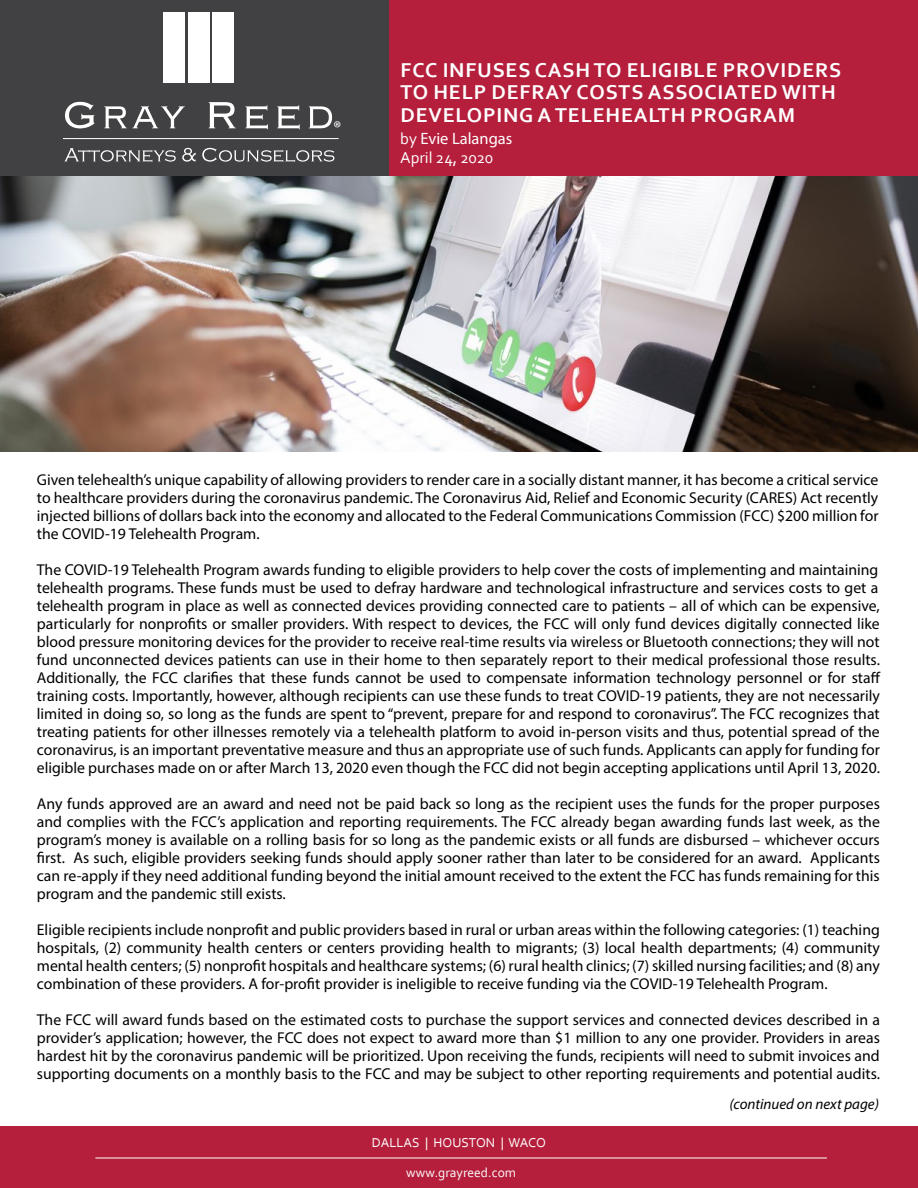
<style>
.page{position:relative;width:918px;height:1188px;background:#fff}
.page>*{position:absolute;margin:0;border:0;box-sizing:border-box;transform-origin:0 0}
.t1{font:700 21px/22.5px "Corbel";letter-spacing:.04em;color:#fff}
.t2{font:18.6px "Myriad Pro";color:#fff}
.t3{font:16.5px "Myriad Pro";color:#fff}
.t4{font:16.5px "Corbel";color:#fff}
.t5{font:15.75px/18px "Myriad Pro";color:#000;text-align:justify}
.t6{font:italic 15px "Myriad Pro";color:#000}
.t7{font:13.5px "Corbel";color:#fff}
.s1{font-family:"Corbel"}
</style>
<div class="page">
<div style="left:388px;top:0;width:530px;height:176px;background:#b51f3c"></div>
<div style="left:0;top:0;width:388px;height:176px;background:#414042"></div>
<svg style="left:64px;top:148px;width:112px;height:14px"></svg>
<svg style="left:182px;top:148px;width:14px;height:14px"></svg>
<svg style="left:202px;top:148px;width:132px;height:14px"></svg>
<svg style="left:65px;top:102px;width:29px;height:26px"></svg>
<svg style="left:104px;top:106px;width:81px;height:22px"></svg>
<svg style="left:209px;top:102px;width:27px;height:26px"></svg>
<svg style="left:245px;top:105px;width:23px;height:24px"></svg>
<svg style="left:277px;top:105px;width:23px;height:24px"></svg>
<svg style="left:309px;top:106px;width:23px;height:22px"></svg>
<hr style="left:63px;top:138px;width:276px;height:1px;background:#fff">
<div style="left:164px;top:12px;width:21px;height:71px;background:#fff"></div>
<div style="left:188px;top:12px;width:21px;height:71px;background:#fff"></div>
<div style="left:213px;top:12px;width:21px;height:71px;background:#fff"></div>
<div style="left:0;top:1126px;width:918px;height:62px;background:#b51f3c"></div>
<hr style="left:95px;top:1158px;width:732px;height:1px;background:#fff">
<img style="left:0;top:176px;width:918px;height:276px">
<p class="t2" style="left:333px;top:116px;width:9px">®</p>
<h1 class="t1" style="left:401px;top:58px;width:442px">FCC INFUSES CASH TO ELIGIBLE PROVIDERS<br>TO HELP DEFRAY COSTS ASSOCIATED WITH<br>DEVELOPING A TELEHEALTH PROGRAM</h1>
<p class="t3" style="left:400px;top:128px;width:114px"><span class="s1">by</span> Evie Lalangas</p>
<p class="t4" style="left:400px;top:148px;width:95px">April 24, 2020</p>
<p class="t5" style="left:37px;top:470px;width:843px">Given telehealth’s unique capability of allowing providers to render care in a socially distant manner, it has become a critical service to healthcare providers during the coronavirus pandemic. The Coronavirus Aid, Relief and Economic Security (CARES) Act recently injected billions of dollars back into the economy and allocated to the Federal Communications Commission (FCC) $200 million for the COVID-19 Telehealth Program.</p>
<p class="t5" style="left:37px;top:560px;width:845px;text-align:left">The COVID-19 Telehealth Program awards funding to eligible providers to help cover the costs of implementing and maintaining telehealth programs. These funds must be used to defray hardware and technological infrastructure and services costs to get a telehealth program in place as well as connected devices providing connected care to patients – all of which can be expensive, particularly for nonprofits or smaller providers. With respect to devices, the FCC will only fund devices digitally connected like blood pressure monitoring devices for the provider to receive real-time results via wireless or Bluetooth connections; they will not fund unconnected devices patients can use in their home to then separately report to their medical professional those results.<br>Additionally, the FCC clarifies that these funds cannot be used to compensate information technology personnel or for staff training costs. Importantly, however, although recipients can use these funds to treat COVID-19 patients, they are not necessarily limited in doing so, so long as the funds are spent to “prevent, prepare for and respond to coronavirus”. The FCC recognizes that treating patients for other illnesses remotely via a telehealth platform to avoid in-person visits and thus, potential spread of the coronavirus, is an important preventative measure and thus an appropriate use of such funds. Applicants can apply for funding for eligible purchases made on or after March 13, 2020 even though the FCC did not begin accepting applications until April 13, 2020.</p>
<p class="t5" style="left:37px;top:794px;width:845px">Any funds approved are an award and need not be paid back so long as the recipient uses the funds for the proper purposes and complies with the FCC’s application and reporting requirements. The FCC already began awarding funds last week, as the program’s money is available on a rolling basis for so long as the pandemic exists or all funds are disbursed – whichever occurs first. As such, eligible providers seeking funds should apply sooner rather than later to be considered for an award. Applicants can re-apply if they need additional funding beyond the initial amount received to the extent the FCC has funds remaining for this program and the pandemic still exists.</p>
<p class="t5" style="left:37px;top:920px;width:845px">Eligible recipients include nonprofit and public providers based in rural or urban areas within the following categories: (1) teaching hospitals, (2) community health centers or centers providing health to migrants; (3) local health departments; (4) community mental health centers; (5) nonprofit hospitals and healthcare systems; (6) rural health clinics; (7) skilled nursing facilities; and (8) any combination of these providers. A for-profit provider is ineligible to receive funding via the COVID-19 Telehealth Program.</p>
<p class="t5" style="left:37px;top:1010px;width:845px">The FCC will award funds based on the estimated costs to purchase the support services and connected devices described in a provider’s application; however, the FCC does not expect to award more than $1 million to any one provider. Providers in areas hardest hit by the coronavirus pandemic will be prioritized. Upon receiving the funds, recipients will need to submit invoices and supporting documents on a monthly basis to the FCC and may be subject to other reporting requirements and potential audits.</p>
<p class="t7" style="left:372px;top:1134px;width:176px">DALLAS | HOUSTON | WACO</p>
<p class="t7" style="left:406px;top:1164px;width:111px">www.grayreed.com</p>
<p class="t6" style="left:729px;top:1095px;width:151px">(continued on next page)</p>
</div>
